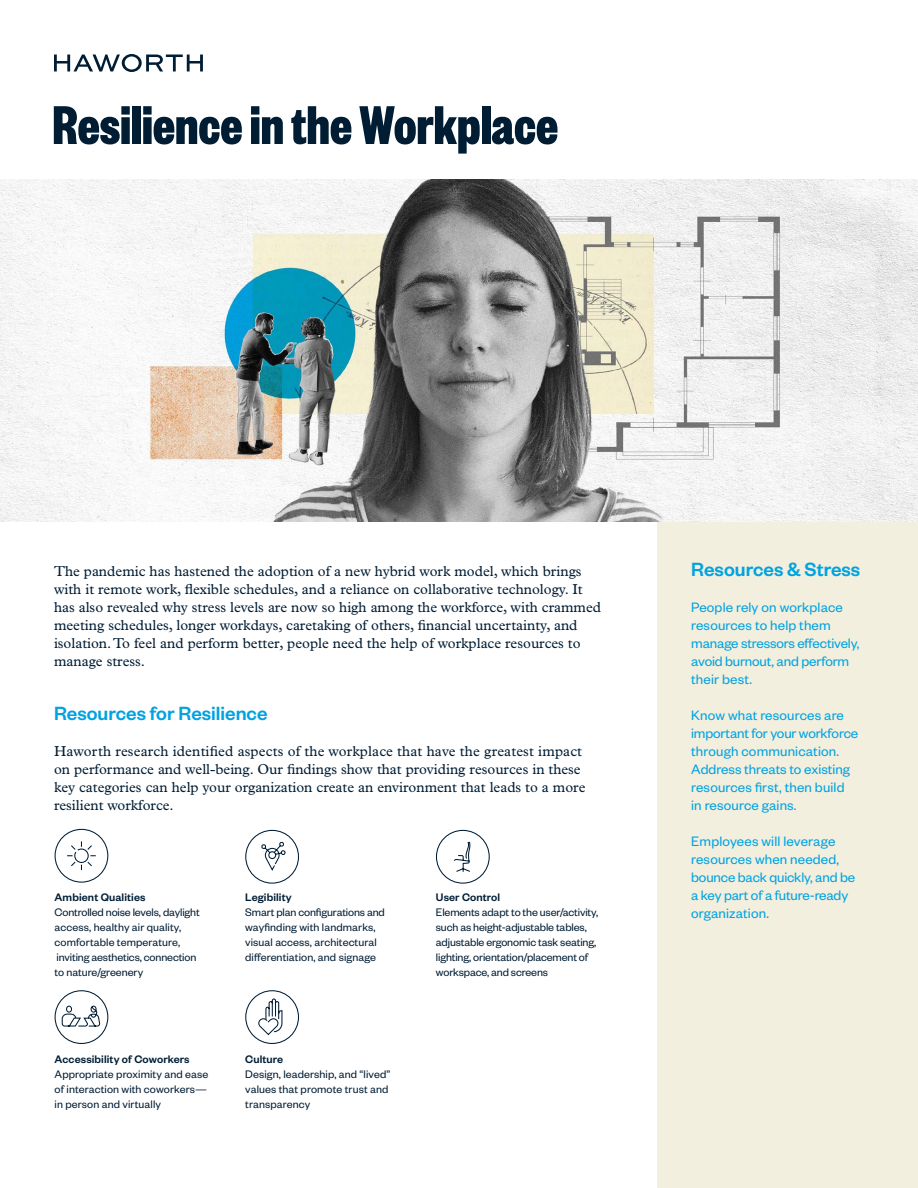
<style>
.page{position:relative;width:918px;height:1188px;background:#fff}
.page>*{position:absolute;margin:0;border:0;box-sizing:border-box;transform-origin:0 0}
.t1{font:60px "Founders Grotesk Bold X Cnd";color:#001d34}
.t2{font:500 21px "Founders Grotesk";color:#00a2e1}
.t3{font:15px/18px "Founders Grotesk";letter-spacing:.005em;color:#00a2e1}
.t4{font:14.4px/18px "Plantin MT Pro";color:#001d34}
.t5{font:12px/15px "Founders Grotesk";letter-spacing:-.005em;color:#001d34}
.t6{font:500 12px "Founders Grotesk";letter-spacing:.01em;color:#001d34}
</style>
<div class="page">
<div style="left:657px;top:297px;width:261px;height:891px;background:#f2efde"></div>
<svg style="left:54px;top:54px;width:149px;height:18px"></svg>
<img style="left:0;top:180px;width:918px;height:342px">
<svg style="left:258px;top:998px;width:25px;height:38px"></svg>
<div style="left:245px;top:990px;width:54px;height:54px;border:1px solid #001d34;border-radius:50%"></div>
<div style="left:55px;top:829px;width:53px;height:54px;border:1px solid #001d34;border-radius:50%"></div>
<svg style="left:67px;top:841px;width:29px;height:30px"></svg>
<svg style="left:261px;top:842px;width:25px;height:29px"></svg>
<div style="left:245px;top:830px;width:54px;height:54px;border:1px solid #001d34;border-radius:50%"></div>
<div style="left:436px;top:830px;width:54px;height:54px;border:1px solid #001d34;border-radius:50%"></div>
<svg style="left:453px;top:842px;width:18px;height:30px"></svg>
<div style="left:55px;top:990px;width:53px;height:54px;border:1px solid #001d34;border-radius:50%"></div>
<svg style="left:61px;top:1005px;width:40px;height:22px"></svg>
<h1 class="t1" style="left:52px;top:87px;width:507px">Resilience in the Workplace</h1>
<p class="t4" style="left:54px;top:562px;width:549px">The pandemic has hastened the adoption of a new hybrid work model, which brings with it remote work, flexible schedules, and a reliance on collaborative technology. It has also revealed why stress levels are now so high among the workforce, with crammed meeting schedules, longer workdays, caretaking of others, financial uncertainty, and isolation. To feel and perform better, people need the help of workplace resources to manage stress.</p>
<h2 class="t2" style="left:54px;top:700px;width:215px">Resources for Resilience</h2>
<p class="t4" style="left:54px;top:742px;width:533px">Haworth research identified aspects of the workplace that have the greatest impact on performance and well-being. Our findings show that providing resources in these key categories can help your organization create an environment that leads to a more resilient workforce.</p>
<p class="t6" style="left:55px;top:889px;width:92px">Ambient Qualities</p>
<p class="t5" style="left:55px;top:904px;width:147px">Controlled noise levels, daylight access, healthy air quality, comfortable temperature, inviting aesthetics, connection to nature/greenery</p>
<p class="t6" style="left:55px;top:1051px;width:137px">Accessibility of Coworkers</p>
<p class="t5" style="left:55px;top:1066px;width:155px;text-align:justify">Appropriate proximity and ease of interaction with coworkers— in person and virtually</p>
<p class="t6" style="left:245px;top:889px;width:48px">Legibility</p>
<p class="t5" style="left:245px;top:904px;width:141px">Smart plan configurations and wayfinding with landmarks, visual access, architectural differentiation, and signage</p>
<p class="t6" style="left:245px;top:1051px;width:39px">Culture</p>
<p class="t5" style="left:245px;top:1066px;width:147px">Design, leadership, and “lived” values that promote trust and transparency</p>
<p class="t6" style="left:436px;top:889px;width:66px">User Control</p>
<p class="t5" style="left:436px;top:904px;width:164px">Elements adapt to the user/activity, such as height-adjustable tables, adjustable ergonomic task seating, lighting, orientation/placement of workspace, and screens</p>
<h2 class="t2" style="left:691px;top:556px;width:171px">Resources &amp; Stress</h2>
<p class="t3" style="left:691px;top:597px;width:170px">People rely on workplace resources to help them manage stressors effectively, avoid burnout, and perform their best.</p>
<p class="t3" style="left:691px;top:705px;width:169px">Know what resources are important for your workforce through communication.<br>Address threats to existing resources first, then build in resource gains.</p>
<p class="t3" style="left:691px;top:831px;width:165px">Employees will leverage resources when needed, bounce back quickly, and be a key part of a future-ready organization.</p>
</div>
